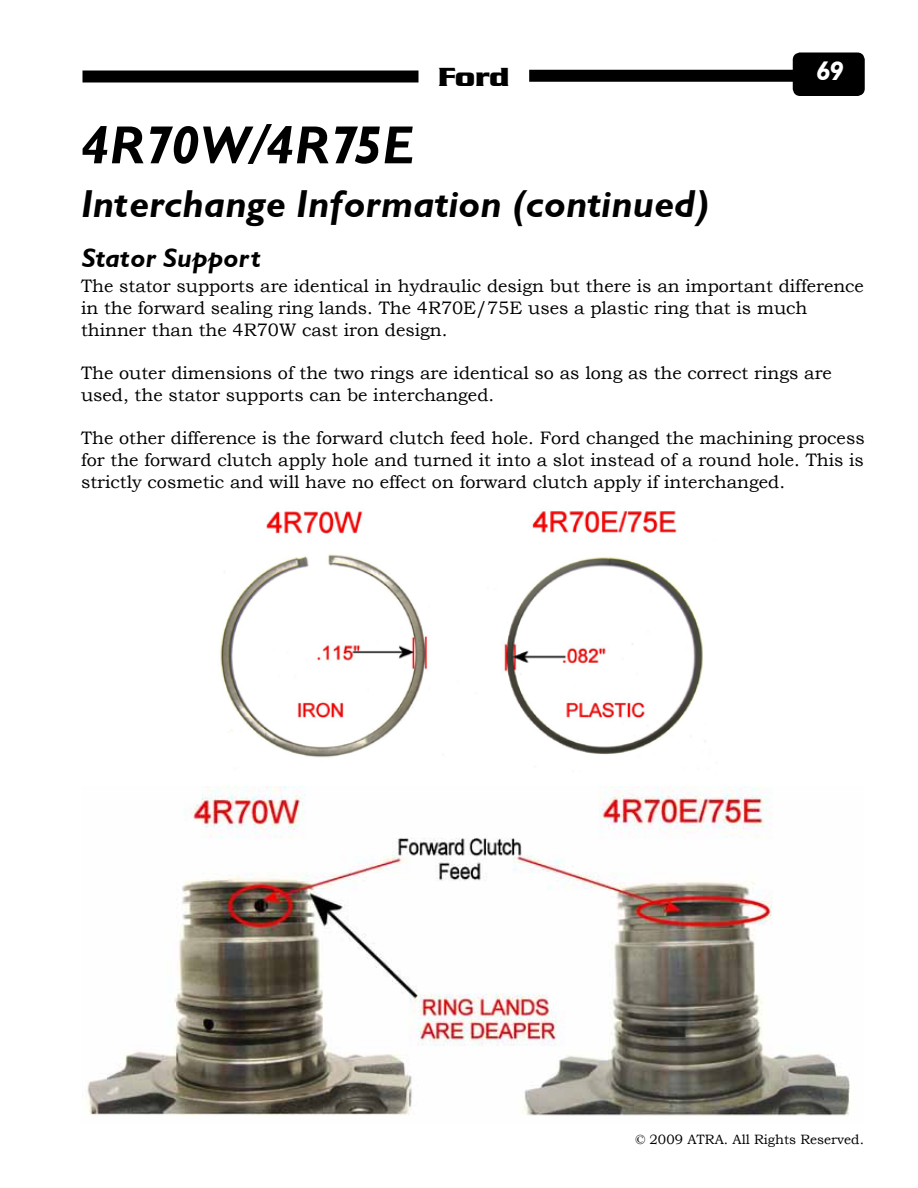
<style>
.page{position:relative;width:918px;height:1188px;background:#fff}
.page>*{position:absolute;margin:0;border:0;box-sizing:border-box;transform-origin:0 0}
.t1{font:54px "Garrison Sans BOLDITALIC";color:#000}
.t2{font:39px "Garrison Sans BOLDITALIC";color:#000}
.t3{font:27px "Garrison Sans BOLDITALIC";color:#000}
.t4{font:700 27px "Serpentine";color:#000}
.t5{font:27px "Garrison Sans BOLDITALIC";color:#fff}
.t6{font:18px/21.8px "Bookman Old Style";color:#000}
.t7{font:13.5px "Bookman Old Style";color:#000}
</style>
<div class="page">
<div style="left:794px;top:53px;width:70px;height:42px;background:#000;border-radius:7px"></div>
<div style="left:793px;top:52px;width:72px;height:44px;border:2px solid #000;border-radius:7px"></div>
<div style="left:82px;top:70px;width:336px;height:12px;background:#000"></div>
<div style="left:529px;top:70px;width:264px;height:12px;background:#000"></div>
<img style="left:87px;top:787px;width:763px;height:329px">
<img style="left:220px;top:510px;width:486px;height:257px">
<h1 class="t1" style="left:81px;top:114px;width:334px">4R70W/4R75E</h1>
<h3 class="t4" style="left:438px;top:63px;width:73px">Ford</h3>
<h3 class="t5" style="left:816px;top:56px;width:29px">69</h3>
<h2 class="t2" style="left:81px;top:181px;width:629px">Interchange Information (continued)</h2>
<h3 class="t3" style="left:82px;top:242px;width:180px">Stator Support</h3>
<p class="t6" style="left:81px;top:275px;width:785px">The stator supports are identical in hydraulic design but there is an important difference in the forward sealing ring lands. The 4R70E/75E uses a plastic ring that is much thinner than the 4R70W cast iron design.</p>
<p class="t6" style="left:81px;top:362px;width:752px">The outer dimensions of the two rings are identical so as long as the correct rings are used, the stator supports can be interchanged.</p>
<p class="t6" style="left:81px;top:427px;width:785px;text-align:justify">The other difference is the forward clutch feed hole. Ford changed the machining process for the forward clutch apply hole and turned it into a slot instead of a round hole. This is strictly cosmetic and will have no effect on forward clutch apply if interchanged.</p>
<p class="t7" style="left:635px;top:1130px;width:230px">© 2009 ATRA. All Rights Reserved.</p>
</div>
